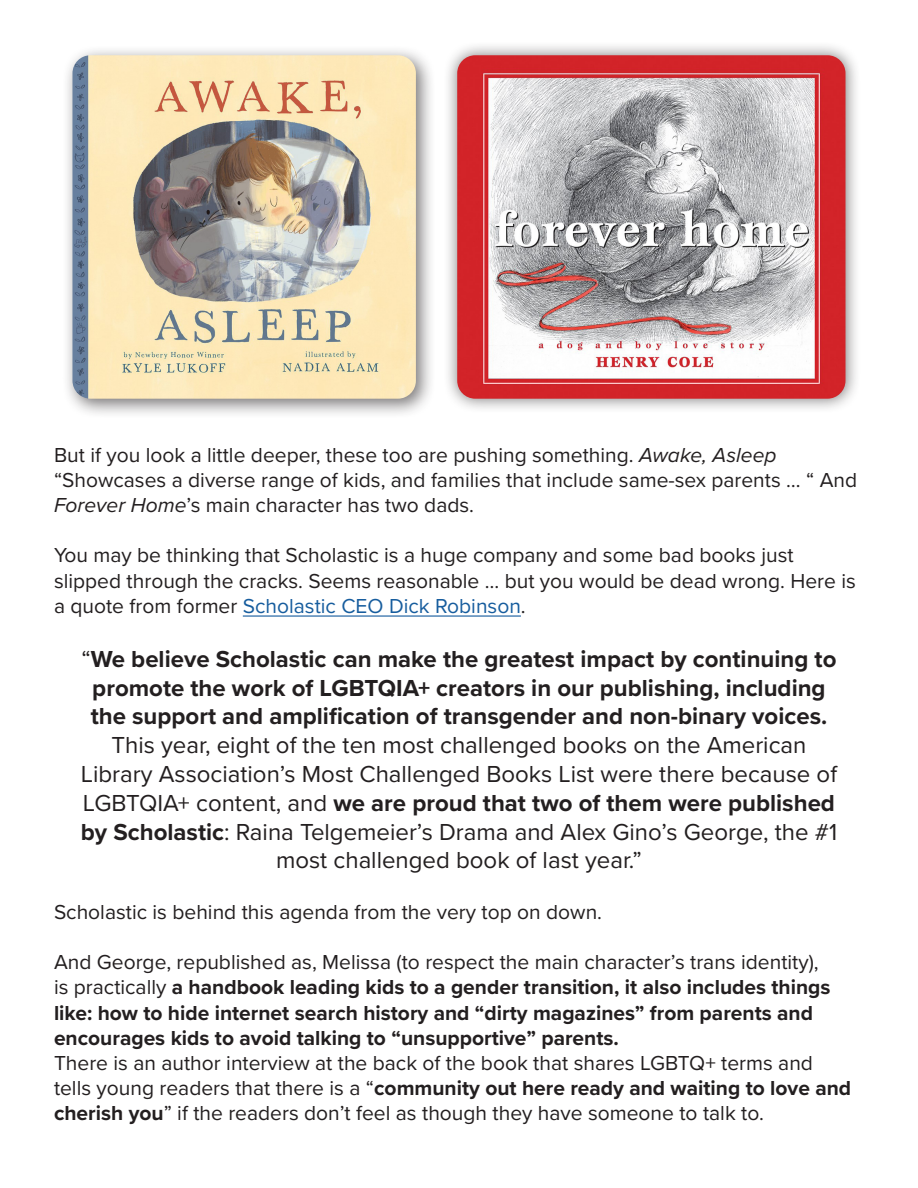
<style>
.page{position:relative;width:918px;height:1188px;background:#fff}
.page>*{position:absolute;margin:0;border:0;box-sizing:border-box;transform-origin:0 0}
.t1{font:700 24px/28.8px "Proxima Nova";color:#231f20;text-align:center}
.t2{font:21px/25.2px "Proxima Nova";color:#231f20}
.t3{font:700 21px/25.2px "Proxima Nova";color:#231f20}
.s1{font-style:italic}
.s2{color:#175d9e}
.s3{font-weight:400}
.s4{font-weight:700}
</style>
<div class="page">
<hr style="left:243px;top:615px;width:278px;height:2px;background:#175d9e">
<div style="left:62px;top:45px;width:374px;height:373px;background:#231f20;opacity:.6"></div>
<img style="left:72px;top:55px;width:344px;height:344px">
<div style="left:443px;top:41px;width:418px;height:373px;background:#231f20;opacity:.6"></div>
<img style="left:457px;top:55px;width:389px;height:344px">
<p class="t2" style="left:54px;top:441px;width:805px">But if you look a little deeper, these too are pushing something. <span class="s1">Awake, Asleep </span>“Showcases a diverse range of kids, and families that include same-sex parents … “ And<br><span class="s1">Forever Home</span>’s main character has two dads.</p>
<p class="t2" style="left:54px;top:542px;width:803px">You may be thinking that Scholastic is a huge company and some bad books just slipped through the cracks. Seems reasonable … but you would be dead wrong. Here is a quote from former <span class="s2">Scholastic CEO Dick Robinson</span>.</p>
<p class="t1" style="left:81px;top:644px;width:758px"><span class="s3">“</span>We believe Scholastic can make the greatest impact by continuing to promote the work of LGBTQIA+ creators in our publishing, including the support and amplification of transgender and non-binary voices.<br><span class="s3">This year, eight of the ten most challenged books on the American Library Association’s Most Challenged Books List were there because of LGBTQIA+ content, and</span> we are proud that two of them were published by Scholastic<span class="s3">: Raina Telgemeier’s Drama and Alex Gino’s George, the #1 most challenged book of last year.”</span></p>
<p class="t2" style="left:54px;top:898px;width:550px">Scholastic is behind this agenda from the very top on down.</p>
<p class="t3" style="left:54px;top:949px;width:778px"><span class="s3">And George, republished as, Melissa (to respect the main character’s trans identity), is practically</span> a handbook leading kids to a gender transition, it also includes things like: how to hide internet search history and “dirty magazines” from parents and encourages kids to avoid talking to “unsupportive” parents.</p>
<p class="t2" style="left:54px;top:1049px;width:799px">There is an author interview at the back of the book that shares LGBTQ+ terms and tells young readers that there is a “<span class="s4">community out here ready and waiting to love and cherish you</span>” if the readers don’t feel as though they have someone to talk to.</p>
</div>
